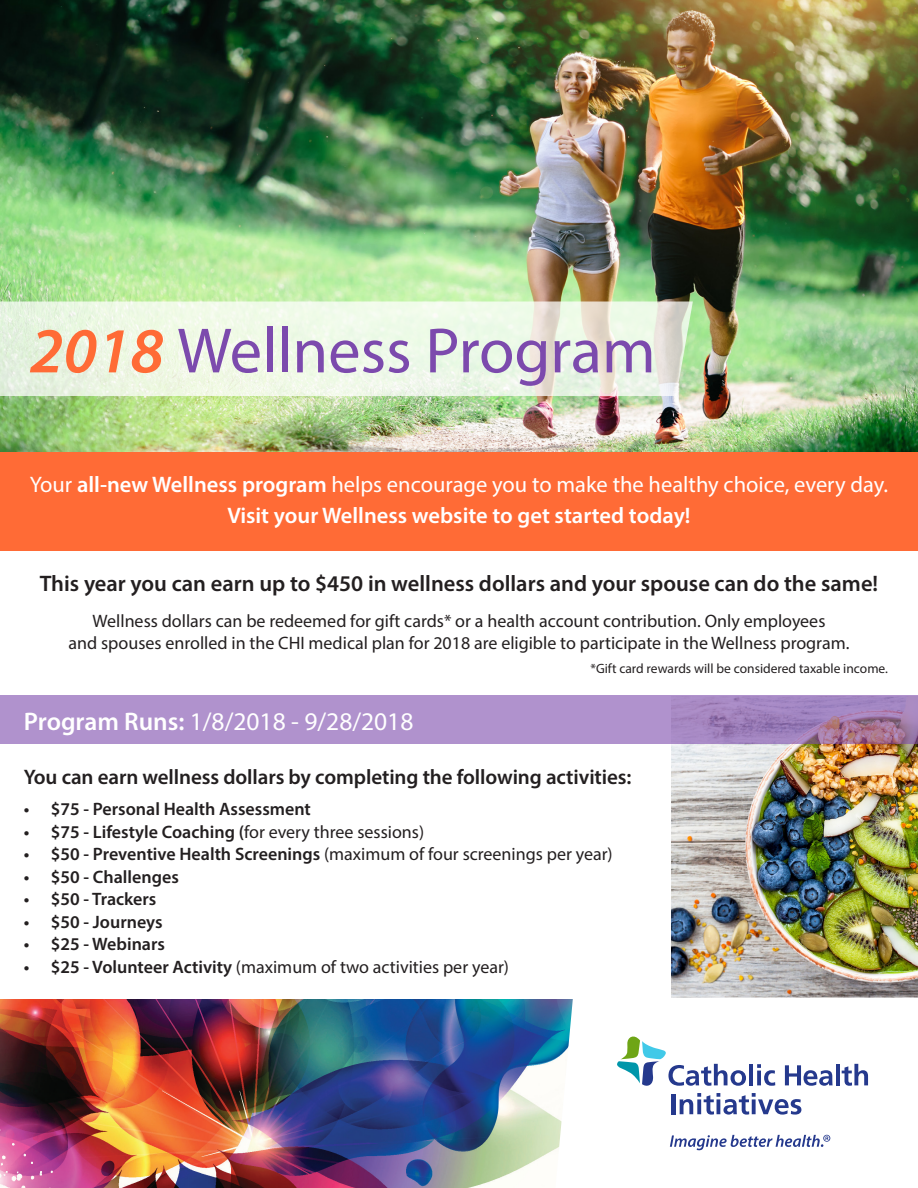
<style>
.page{position:relative;width:918px;height:1188px;background:#fff}
.page>*{position:absolute;margin:0;border:0;box-sizing:border-box;transform-origin:0 0}
.t1{font:64.5px "Myriad Pro";color:#7c4aad}
.t2{font:25.5px "Myriad Pro";color:#fff}
.t3{font:22.5px "Myriad Pro";color:#fff}
.t4{font:600 22.5px "Myriad Pro";color:#231f20}
.t5{font:600 22.5px "Myriad Pro";color:#fff}
.t6{font:600 21px "Myriad Pro";letter-spacing:-.005em;color:#231f20}
.t7{font:18px "Myriad Pro";color:#231f20}
.t8{font:600 18px "Myriad Pro";color:#231f20}
.t9{font:13.5px "Myriad Pro";color:#231f20}
.s1{font-weight:600;font-style:italic;color:#ff6b36}
.s2{font-weight:600}
.s3{font-weight:400}
</style>
<div class="page">
<img style="left:0;top:0;width:918px;height:452px">
<svg style="left:0;top:302px;width:693px;height:94px;background:#ebf4e3"></svg>
<div style="left:0;top:452px;width:918px;height:99px;background:#ff6b36"></div>
<img style="left:671px;top:744px;width:247px;height:254px">
<svg style="left:0;top:696px;width:918px;height:48px;background:#ac8dc6"></svg>
<img style="left:0;top:999px;width:555px;height:189px">
<svg style="left:555px;top:999px;width:314px;height:152px"></svg>
<hr style="left:836px;top:1064px;width:4px;height:21px;background:#25398d">
<svg style="left:842px;top:1064px;width:26px;height:22px"></svg>
<svg style="left:614px;top:1034px;width:219px;height:81px"></svg>
<svg style="left:670px;top:1135px;width:160px;height:15px"></svg>
<p class="t1" style="left:30px;top:311px;width:627px"><span class="s1">2018</span> Wellness Program</p>
<p class="t3" style="left:30px;top:470px;width:860px">Your <span class="s2">all-new Wellness program</span> helps encourage you to make the healthy choice, every day.</p>
<p class="t5" style="left:227px;top:501px;width:465px">Visit your Wellness website to get started today!</p>
<p class="t4" style="left:40px;top:569px;width:840px">This year you can earn up to $450 in wellness dollars and your spouse can do the same!</p>
<p class="t7" style="left:93px;top:610px;width:734px">Wellness dollars can be redeemed for gift cards* or a health account contribution. Only employees</p>
<p class="t7" style="left:69px;top:631px;width:782px">and spouses enrolled in the CHI medical plan for 2018 are eligible to participate in the Wellness program.</p>
<p class="t9" style="left:590px;top:660px;width:299px">*Gift card rewards will be considered taxable income.</p>
<p class="t2" style="left:24px;top:706px;width:391px"><span class="s2">Program Runs:</span> 1/8/2018 - 9/28/2018</p>
<p class="t6" style="left:24px;top:763px;width:609px">You can earn wellness dollars by completing the following activities:</p>
<p class="t8" style="left:24px;top:798px;width:289px">• $75 - Personal Health Assessment</p>
<p class="t8" style="left:24px;top:820px;width:402px">• $75 - Lifestyle Coaching (<span class="s3">for every three sessions)</span></p>
<p class="t7" style="left:24px;top:843px;width:590px"><span class="s2">• $50 - Preventive Health Screenings</span> (maximum of four screenings per year)</p>
<p class="t8" style="left:24px;top:865px;width:156px">• $50 - Challenges</p>
<p class="t8" style="left:24px;top:888px;width:134px">• $50 - Trackers</p>
<p class="t8" style="left:24px;top:910px;width:140px">• $50 - Journeys</p>
<p class="t8" style="left:24px;top:933px;width:143px">• $25 - Webinars</p>
<p class="t7" style="left:24px;top:956px;width:487px"><span class="s2">• $25 - Volunteer Activity</span> (maximum of two activities per year)</p>
</div>
